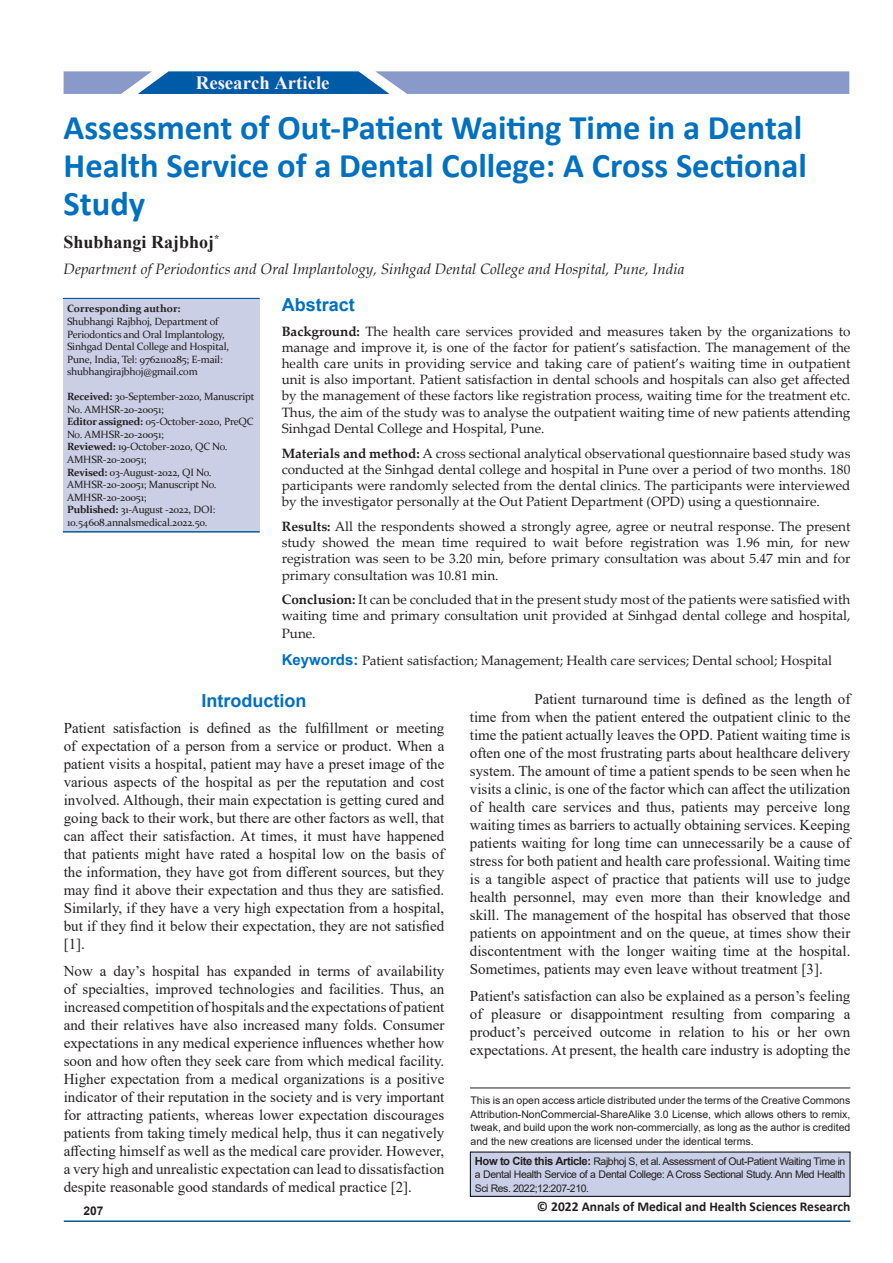
<style>
.page{position:relative;width:893px;height:1263px;background:#fff}
.page>*{position:absolute;margin:0;border:0;box-sizing:border-box;transform-origin:0 0}
.t1{font:700 34.5px/38px "Calibri";color:#0070c0}
.t2{font:700 18.75px "Times New Roman";color:#fff}
.t3{font:700 18.75px "Times New Roman";color:#faf1f6}
.Heading_1{font:700 18px "Arial";color:#0070c0}
.heading_2{font:700 18px "Times New Roman";color:#231f20}
.bd{font:15px/18px "Times New Roman";color:#231f20;text-align:justify}
.heading_2-2{font:italic 15px "Book Antiqua";color:#231f20}
.t4{font:13.5px/16.2px "Palatino Linotype";color:#231f20;text-align:justify}
.t5{font:700 13.5px "Calibri";color:#231f20}
.t6{font:700 12px "Arial";color:#231f20}
.t7{font:10.5px/12.6px "Constantia";letter-spacing:-.02em;color:#231f20}
.SSH{font:10.5px/13.5px "Arial";letter-spacing:-.02em;color:#231f20;text-align:justify}
.s1{font-weight:700}
.s2{font-family:"Arial";font-weight:700;font-size:15px;color:#0070c0}
.s3{font-weight:700;font-size:11.25px}
</style>
<div class="page">
<hr style="left:64px;top:1220px;width:786px;height:2px;background:#005996">
<svg style="left:64px;top:71px;width:785px;height:23px;background:#869ccb"></svg>
<div style="left:175px;top:72px;width:178px;height:22px;background:#005ba6"></div>
<hr style="left:63px;top:298px;width:197px;height:1px;background:#005996">
<div style="left:63px;top:299px;width:196px;height:232px;background:#cacfe6"></div>
<hr style="left:63px;top:531px;width:197px;height:2px;background:#005996">
<div style="left:470px;top:1152px;width:380px;height:44px;background:#c9cfe7"></div>
<div style="left:470px;top:1152px;width:380px;height:45px;border:1px solid #000"></div>
<hr style="left:470px;top:1088px;width:380px;height:1px;background:#231f20">
<p class="t2" style="left:200px;top:68px;width:129px">Original Article</p>
<p class="t3" style="left:196px;top:69px;width:75px">Research</p>
<p class="t1" style="left:64px;top:109px;width:745px">Assessment of Out-Patient Waiting Time in a Dental<br>Health Service of a Dental College: A Cross Sectional<br>Study</p>
<p class="heading_2" style="left:64px;top:229px;width:157px">Shubhangi Rajbhoj<sup>*</sup></p>
<p class="heading_2-2" style="left:64px;top:259px;width:622px">Department of Periodontics and Oral Implantology, Sinhgad Dental College and Hospital, Pune, India</p>
<p class="t7" style="left:67px;top:302px;width:164px"><span class="s1">Corresponding author:<br></span>Shubhangi Rajbhoj, Department of Periodontics and Oral Implantology, Sinhgad Dental College and Hospital, Pune, India, Tel: 9762110285; E-mail: shubhangirajbhoj@gmail.com</p>
<p class="t7" style="left:67px;top:390px;width:189px"><span class="s1">Received:</span> 30-September-2020, Manuscript<br>No. AMHSR-20-20051;</p>
<p class="t7" style="left:67px;top:415px;width:188px"><span class="s1">Editor assigned:</span> 05-October-2020, PreQC<br>No. AMHSR-20-20051;</p>
<p class="t7" style="left:67px;top:440px;width:162px"><span class="s1">Reviewed:</span> 19-October-2020, QC No.<br>AMHSR-20-20051;</p>
<p class="t7" style="left:67px;top:465px;width:151px"><span class="s1">Revised:</span> 03-August-2022, QI No.<br>AMHSR-20-20051; Manuscript No.<br>AMHSR-20-20051;</p>
<p class="t7" style="left:67px;top:503px;width:150px"><span class="s1">Published:</span> 31-August -2022, DOI:<br>10.54608.annalsmedical.2022.50.</p>
<p class="Heading_1" style="left:282px;top:292px;width:75px">Abstract</p>
<p class="t4" style="left:282px;top:322px;width:570px"><span class="s1">Background:</span> The health care services provided and measures taken by the organizations to manage and improve it, is one of the factor for patient’s satisfaction. The management of the health care units in providing service and taking care of patient’s waiting time in outpatient unit is also important. Patient satisfaction in dental schools and hospitals can also get affected by the management of these factors like registration process, waiting time for the treatment etc.<br>Thus, the aim of the study was to analyse the outpatient waiting time of new patients attending Sinhgad Dental College and Hospital, Pune.</p>
<p class="t4" style="left:282px;top:444px;width:570px"><span class="s1">Materials and method:</span> A cross sectional analytical observational questionnaire based study was conducted at the Sinhgad dental college and hospital in Pune over a period of two months. 180 participants were randomly selected from the dental clinics. The participants were interviewed by the investigator personally at the Out Patient Department (OPD) using a questionnaire.</p>
<p class="t4" style="left:282px;top:518px;width:570px"><span class="s1">Results:</span> All the respondents showed a strongly agree, agree or neutral response. The present study showed the mean time required to wait before registration was 1.96 min, for new registration was seen to be 3.20 min, before primary consultation was about 5.47 min and for primary consultation was 10.81 min.</p>
<p class="t4" style="left:282px;top:591px;width:570px"><span class="s1">Conclusion:</span> It can be concluded that in the present study most of the patients were satisfied with waiting time and primary consultation unit provided at Sinhgad dental college and hospital,</p>
<p class="t4" style="left:282px;top:625px;width:35px">Pune.</p>
<p class="t4" style="left:282px;top:652px;width:552px"><span class="s2">Keywords:</span> Patient satisfaction; Management; Health care services; Dental school; Hospital</p>
<p class="Heading_1" style="left:202px;top:688px;width:106px">Introduction</p>
<p class="bd" style="left:64px;top:719px;width:382px">Patient satisfaction is defined as the fulfillment or meeting of expectation of a person from a service or product. When a patient visits a hospital, patient may have a preset image of the various aspects of the hospital as per the reputation and cost involved. Although, their main expectation is getting cured and going back to their work, but there are other factors as well, that can affect their satisfaction. At times, it must have happened that patients might have rated a hospital low on the basis of the information, they have got from different sources, but they may find it above their expectation and thus they are satisfied.<br>Similarly, if they have a very high expectation from a hospital, but if they find it below their expectation, they are not satisfied [1].</p>
<p class="bd" style="left:64px;top:961px;width:382px">Now a day’s hospital has expanded in terms of availability of specialties, improved technologies and facilities. Thus, an increased competition of hospitals and the expectations of patient and their relatives have also increased many folds. Consumer expectations in any medical experience influences whether how soon and how often they seek care from which medical facility.<br>Higher expectation from a medical organizations is a positive indicator of their reputation in the society and is very important for attracting patients, whereas lower expectation discourages patients from taking timely medical help, thus it can negatively affecting himself as well as the medical care provider. However, a very high and unrealistic expectation can lead to dissatisfaction despite reasonable good standards of medical practice [2].</p>
<p class="t6" style="left:83px;top:1202px;width:22px">207</p>
<p class="bd" style="left:470px;top:690px;width:382px;text-indent:65px">Patient turnaround time is defined as the length of time from when the patient entered the outpatient clinic to the time the patient actually leaves the OPD. Patient waiting time is often one of the most frustrating parts about healthcare delivery system. The amount of time a patient spends to be seen when he visits a clinic, is one of the factor which can affect the utilization of health care services and thus, patients may perceive long waiting times as barriers to actually obtaining services. Keeping patients waiting for long time can unnecessarily be a cause of stress for both patient and health care professional. Waiting time is a tangible aspect of practice that patients will use to judge health personnel, may even more than their knowledge and skill. The management of the hospital has observed that those patients on appointment and on the queue, at times show their discontentment with the longer waiting time at the hospital.<br>Sometimes, patients may even leave without treatment [3].</p>
<p class="bd" style="left:470px;top:986px;width:382px">Patient's satisfaction can also be explained as a person’s feeling of pleasure or disappointment resulting from comparing a product’s perceived outcome in relation to his or her own expectations. At present, the health care industry is adopting the</p>
<p class="SSH" style="left:471px;top:1094px;width:381px">This is an open access article distributed under the terms of the Creative Commons Attribution‑NonCommercial‑ShareAlike 3.0 License, which allows others to remix, tweak, and build upon the work non‑commercially, as long as the author is credited and the new creations are licensed under the identical terms.</p>
<p class="SSH" style="left:475px;top:1154px;width:372px"><span class="s3">How to Cite this Article:</span> Rajbhoj S, et al. Assessment of Out-Patient Waiting Time in a Dental Health Service of a Dental College: A Cross Sectional Study. Ann Med Health Sci Res. 2022;12:207-210.</p>
<p class="t5" style="left:537px;top:1197px;width:315px">© 2022 Annals of Medical and Health Sciences Research</p>
</div>
